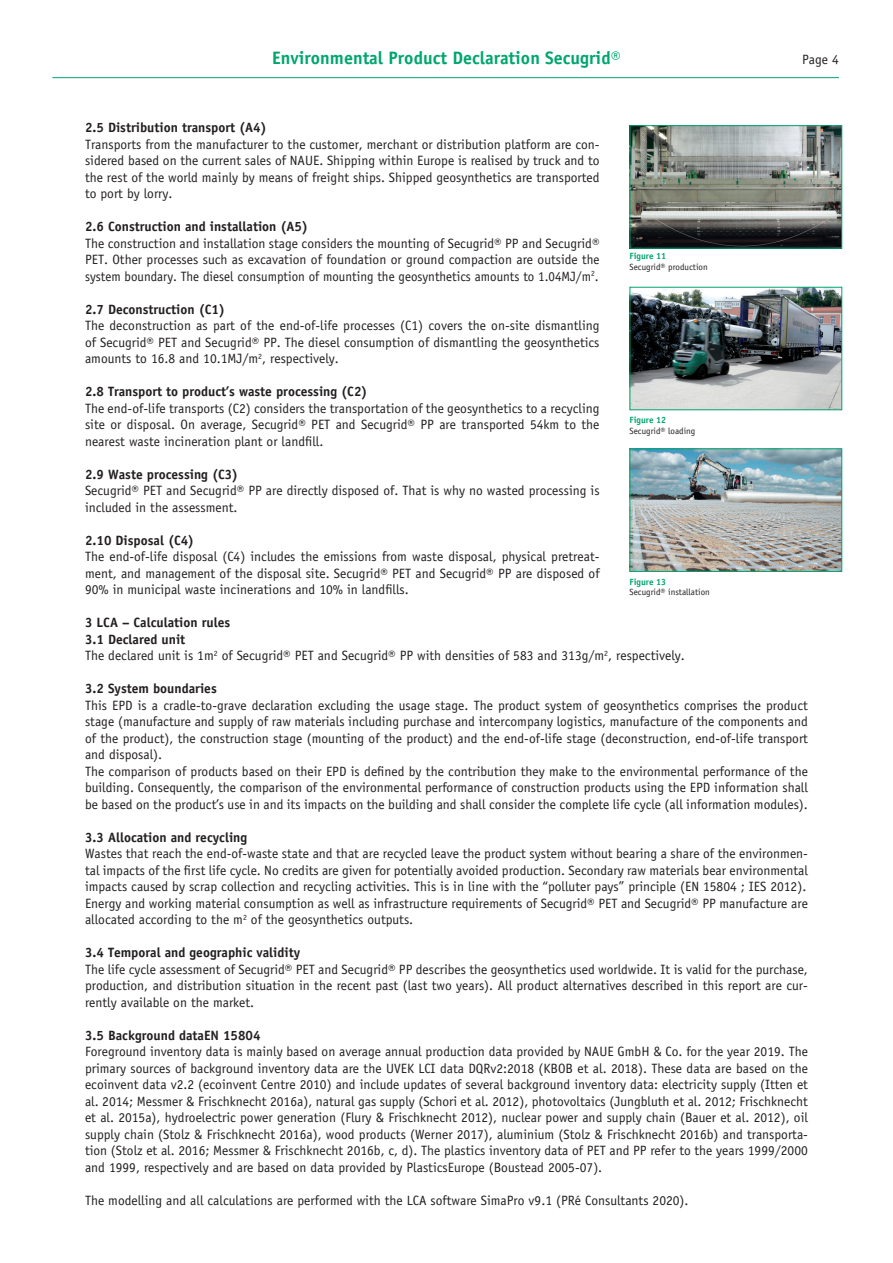
<style>
.page{position:relative;width:893px;height:1263px;background:#fff}
.page>*{position:absolute;margin:0;border:0;box-sizing:border-box;transform-origin:0 0}
.t1{font:700 18px "Officina Sans";color:#00a66e}
.t2{font:13.5px/16.5px "Officina Sans";color:#231f20;text-align:justify}
.t3{font:700 13.5px "Officina Sans";color:#231f20}
.t4{font:9px "Officina Sans";color:#231f20}
.t5{font:700 9px "Officina Sans";color:#00a66e}
.s1{font-weight:700}
</style>
<div class="page">
<hr style="left:52px;top:77px;width:787px;height:1px;background:#00a66e">
<img style="left:632px;top:127px;width:208px;height:120px">
<div style="left:630px;top:125px;width:212px;height:124px;border:1px solid #00a66e"></div>
<img style="left:632px;top:289px;width:208px;height:119px">
<img style="left:632px;top:450px;width:208px;height:120px">
<div style="left:630px;top:448px;width:212px;height:124px;border:1px solid #00a66e"></div>
<h1 class="t1" style="left:272px;top:47px;width:350px">Environmental Product Declaration Secugrid®</h1>
<p class="t2" style="left:802px;top:51px;width:38px">Page 4</p>
<p class="t3" style="left:85px;top:119px;width:183px">2.5 Distribution transport (A4)</p>
<p class="t2" style="left:85px;top:136px;width:516px">Transports from the manufacturer to the customer, merchant or distribution platform are con&shy;sidered based on the current sales of NAUE. Shipping within Europe is realised by truck and to the rest of the world mainly by means of freight ships. Shipped geosynthetics are transported to port by lorry.</p>
<p class="t3" style="left:85px;top:218px;width:224px">2.6 Construction and installation (A5)</p>
<p class="t2" style="left:85px;top:235px;width:516px">The construction and installation stage considers the mounting of Secugrid® PP and Secugrid® PET. Other processes such as excavation of foundation or ground compaction are outside the system boundary. The diesel consumption of mounting the geosynthetics amounts to 1.04MJ/m<sup>2</sup>.</p>
<p class="t3" style="left:85px;top:300px;width:142px">2.7 Deconstruction (C1)</p>
<p class="t2" style="left:85px;top:317px;width:516px">The deconstruction as part of the end-of-life processes (C1) covers the on-site dismantling of Secugrid® PET and Secugrid® PP. The diesel consumption of dismantling the geosynthetics amounts to 16.8 and 10.1MJ/m<sup>2</sup>, respectively.</p>
<p class="t3" style="left:85px;top:383px;width:284px">2.8 Transport to product’s waste processing (C2)</p>
<p class="t2" style="left:85px;top:400px;width:516px">The end-of-life transports (C2) considers the transportation of the geosynthetics to a recycling site or disposal. On average, Secugrid® PET and Secugrid® PP are transported 54km to the nearest waste incineration plant or landfill.</p>
<p class="t3" style="left:85px;top:465px;width:155px">2.9 Waste processing (C3)</p>
<p class="t2" style="left:85px;top:482px;width:516px">Secugrid® PET and Secugrid® PP are directly disposed of. That is why no wasted processing is included in the assessment.</p>
<p class="t3" style="left:85px;top:531px;width:111px">2.10 Disposal (C4)</p>
<p class="t2" style="left:85px;top:548px;width:516px">The end-of-life disposal (C4) includes the emissions from waste disposal, physical pretreat&shy;ment, and management of the disposal site. Secugrid® PET and Secugrid® PP are disposed of 90% in municipal waste incinerations and 10% in landfills.</p>
<p class="t2" style="left:85px;top:614px;width:601px;text-align:left"><span class="s1">3 LCA – Calculation rules<br>3.1 Declared unit<br></span>The declared unit is 1m<sup>2</sup> of Secugrid® PET and Secugrid® PP with densities of 583 and 313g/m<sup>2</sup>, respectively.</p>
<p class="t3" style="left:85px;top:680px;width:133px">3.2 System boundaries</p>
<p class="t2" style="left:85px;top:697px;width:724px;text-align:left">This EPD is a cradle-to-grave declaration excluding the usage stage. The product system of geosynthetics comprises the product stage (manufacture and supply of raw materials including purchase and intercompany logistics, manufacture of the components and of the product), the construction stage (mounting of the product) and the end-of-life stage (deconstruction, end-of-life transport and disposal).<br>The comparison of products based on their EPD is defined by the contribution they make to the environmental performance of the building. Consequently, the comparison of the environmental performance of construction products using the EPD information shall be based on the product’s use in and its impacts on the building and shall consider the complete life cycle (all information modules).</p>
<p class="t3" style="left:85px;top:828px;width:164px">3.3 Allocation and recycling</p>
<p class="t2" style="left:85px;top:845px;width:724px;text-align:left">Wastes that reach the end-of-waste state and that are recycled leave the product system without bearing a share of the environmen&shy;tal impacts of the first life cycle. No credits are given for potentially avoided production. Secondary raw materials bear environmental impacts caused by scrap collection and recycling activities. This is in line with the “polluter pays” principle (EN 15804 ; IES 2012).<br>Energy and working material consumption as well as infrastructure requirements of Secugrid® PET and Secugrid® PP manufacture are allocated according to the m<sup>2</sup> of the geosynthetics outputs.</p>
<p class="t3" style="left:85px;top:944px;width:217px">3.4 Temporal and geographic validity</p>
<p class="t2" style="left:85px;top:961px;width:724px">The life cycle assessment of Secugrid® PET and Secugrid® PP describes the geosynthetics used worldwide. It is valid for the purchase, production, and distribution situation in the recent past (last two years). All product alternatives described in this report are cur&shy;rently available on the market.</p>
<p class="t3" style="left:85px;top:1026px;width:177px">3.5 Background dataEN 15804</p>
<p class="t2" style="left:85px;top:1043px;width:724px">Foreground inventory data is mainly based on average annual production data provided by NAUE GmbH &amp; Co. for the year 2019. The primary sources of background inventory data are the UVEK LCI data DQRv2:2018 (KBOB et al. 2018). These data are based on the ecoinvent data v2.2 (ecoinvent Centre 2010) and include updates of several background inventory data: electricity supply (Itten et al. 2014; Messmer &amp; Frischknecht 2016a), natural gas supply (Schori et al. 2012), photovoltaics (Jungbluth et al. 2012; Frischknecht et al. 2015a), hydroelectric power generation (Flury &amp; Frischknecht 2012), nuclear power and supply chain (Bauer et al. 2012), oil supply chain (Stolz &amp; Frischknecht 2016a), wood products (Werner 2017), aluminium (Stolz &amp; Frischknecht 2016b) and transporta&shy;tion (Stolz et al. 2016; Messmer &amp; Frischknecht 2016b, c, d). The plastics inventory data of PET and PP refer to the years 1999/2000 and 1999, respectively and are based on data provided by PlasticsEurope (Boustead 2005-07).</p>
<p class="t2" style="left:85px;top:1192px;width:605px">The modelling and all calculations are performed with the LCA software SimaPro v9.1 (PRé Consultants 2020).</p>
<p class="t5" style="left:630px;top:251px;width:38px">Figure 11</p>
<p class="t4" style="left:630px;top:262px;width:80px">Secugrid® production</p>
<p class="t5" style="left:630px;top:414px;width:38px">Figure 12</p>
<p class="t4" style="left:630px;top:425px;width:67px">Secugrid® loading</p>
<p class="t5" style="left:630px;top:576px;width:38px">Figure 13</p>
<p class="t4" style="left:630px;top:587px;width:82px">Secugrid® installation</p>
</div>
